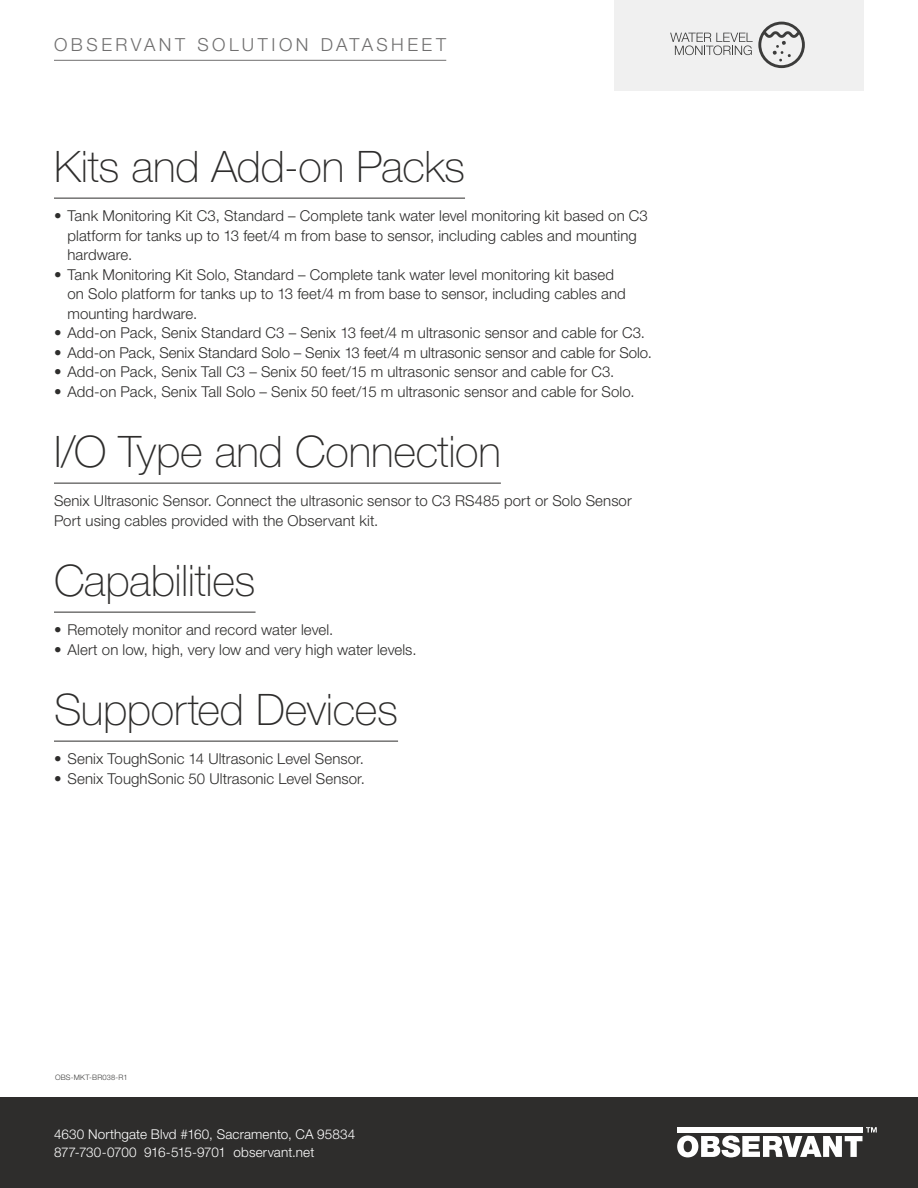
<style>
.page{position:relative;width:918px;height:1188px;background:#fff}
.page>*{position:absolute;margin:0;border:0;box-sizing:border-box;transform-origin:0 0}
.t1{font:100 43.5px "Helvetica Neue LT Std";letter-spacing:-.01em;color:#2e2d2c}
.t2{font:300 18px "Helvetica Neue LT Std";letter-spacing:.195em;color:#706f6f}
.t3{font:300 15px/19.5px "Helvetica Neue LT Std";letter-spacing:.005em;color:#2e2d2c}
.t4{font:300 13.5px/18px "Helvetica Neue LT Std";letter-spacing:.005em;color:#fff}
.t5{font:300 7.5px "Helvetica Neue LT Std";letter-spacing:.025em;color:#3c3c3b}
</style>
<div class="page">
<div style="left:0;top:1097px;width:918px;height:91px;background:#2e2d2c"></div>
<svg style="left:677px;top:1127px;width:200px;height:30px"></svg>
<div style="left:677px;top:1127px;width:185px;height:6px;background:#fff"></div>
<hr style="left:54px;top:60px;width:392px;height:1px;background:#706f6f">
<div style="left:615px;top:0;width:249px;height:91px;background:#ededed"></div>
<svg style="left:670px;top:22px;width:135px;height:46px"></svg>
<hr style="left:54px;top:198px;width:411px;height:1px;background:#2e2d2c">
<hr style="left:54px;top:483px;width:447px;height:1px;background:#2e2d2c">
<hr style="left:54px;top:612px;width:202px;height:1px;background:#2e2d2c">
<hr style="left:54px;top:741px;width:344px;height:1px;background:#2e2d2c">
<p class="t2" style="left:54px;top:34px;width:394px">OBSERVANT SOLUTION DATASHEET</p>
<h1 class="t1" style="left:54px;top:141px;width:413px">Kits and Add-on Packs</h1>
<p class="t3" style="left:68px;top:206px;width:582px;text-indent:-14px">• Tank Monitoring Kit C3, Standard – Complete tank water level monitoring kit based on C3 platform for tanks up to 13 feet/4 m from base to sensor, including cables and mounting hardware.</p>
<p class="t3" style="left:68px;top:264px;width:560px;text-indent:-14px">• Tank Monitoring Kit Solo, Standard – Complete tank water level monitoring kit based on Solo platform for tanks up to 13 feet/4 m from base to sensor, including cables and mounting hardware.</p>
<p class="t3" style="left:54px;top:323px;width:593px">• Add-on Pack, Senix Standard C3 – Senix 13 feet/4 m ultrasonic sensor and cable for C3.</p>
<p class="t3" style="left:54px;top:342px;width:599px">• Add-on Pack, Senix Standard Solo – Senix 13 feet/4 m ultrasonic sensor and cable for Solo.</p>
<p class="t3" style="left:54px;top:362px;width:562px">• Add-on Pack, Senix Tall C3 – Senix 50 feet/15 m ultrasonic sensor and cable for C3.</p>
<p class="t3" style="left:54px;top:381px;width:582px">• Add-on Pack, Senix Tall Solo – Senix 50 feet/15 m ultrasonic sensor and cable for Solo.</p>
<h1 class="t1" style="left:54px;top:426px;width:448px">I/O Type and Connection</h1>
<p class="t3" style="left:54px;top:491px;width:579px">Senix Ultrasonic Sensor. Connect the ultrasonic sensor to C3 RS485 port or Solo Sensor<br>Port using cables provided with the Observant kit.</p>
<h1 class="t1" style="left:54px;top:555px;width:203px">Capabilities</h1>
<p class="t3" style="left:54px;top:620px;width:281px">• Remotely monitor and record water level.</p>
<p class="t3" style="left:54px;top:639px;width:364px">• Alert on low, high, very low and very high water levels.</p>
<h1 class="t1" style="left:54px;top:684px;width:346px">Supported Devices</h1>
<p class="t3" style="left:54px;top:749px;width:311px">• Senix ToughSonic 14 Ultrasonic Level Sensor.</p>
<p class="t3" style="left:54px;top:768px;width:313px">• Senix ToughSonic 50 Ultrasonic Level Sensor.</p>
<p class="t5" style="left:55px;top:1073px;width:74px">OBS-MKT-BR038-R1</p>
<p class="t4" style="left:54px;top:1125px;width:303px">4630 Northgate Blvd #160, Sacramento, CA 95834<br>877-730-0700 916-515-9701 observant.net</p>
</div>
